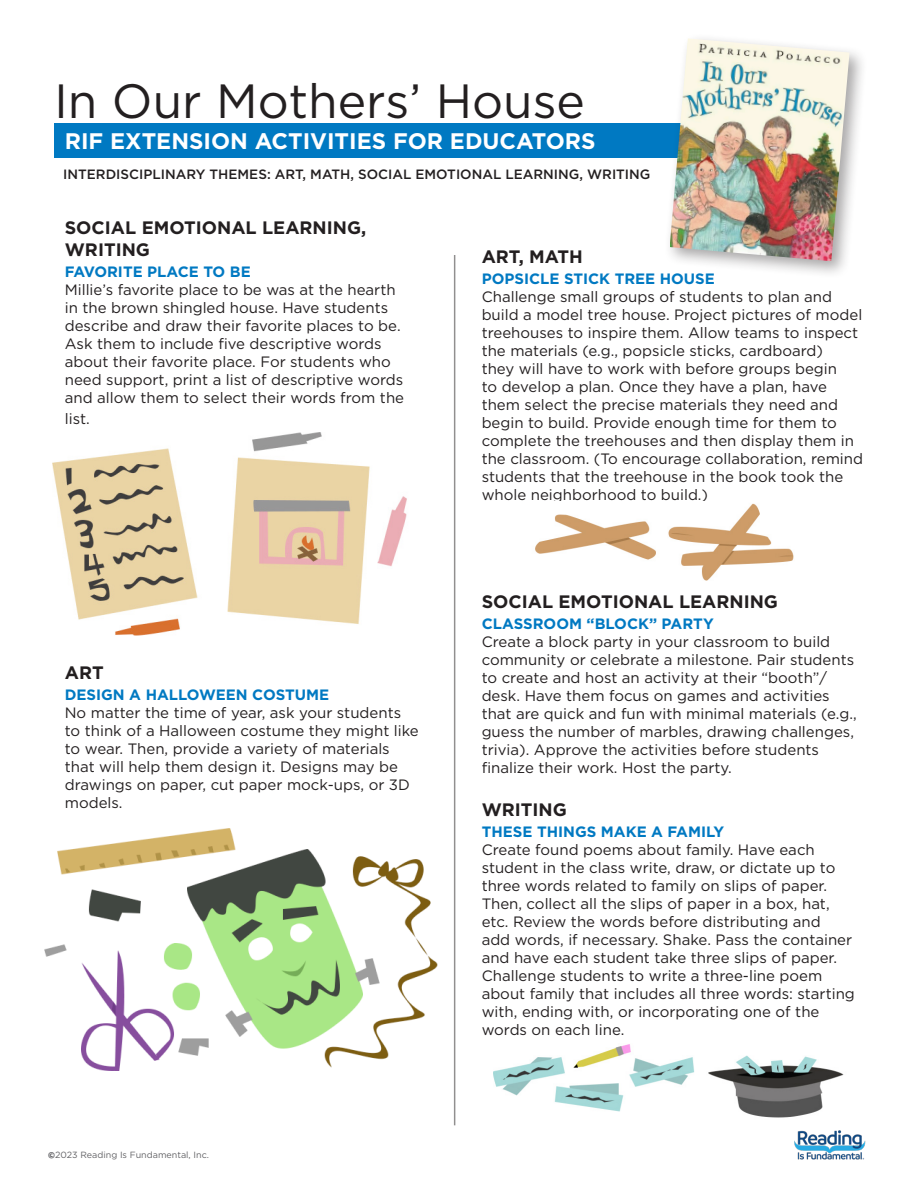
<style>
.page{position:relative;width:918px;height:1188px;background:#fff}
.page>*{position:absolute;margin:0;border:0;box-sizing:border-box;transform-origin:0 0}
.t1{font:48px "Gotham";color:#231f20}
.t2{font:700 22.5px "Gotham";color:#fff}
.t3{font:700 18px/21.6px "Gotham";color:#231f20}
.t4{font:15px/18px "Gotham";color:#231f20}
.t5{font:700 15px "Gotham";color:#0079c2}
.t6{font:500 13.5px "Gotham";color:#231f20}
.t7{font:9px "Gotham";color:#636366}
.s1{font-family:"Branding";font-weight:700}
</style>
<div class="page">
<img style="left:493px;top:1044px;width:351px;height:74px">
<img style="left:52px;top:433px;width:355px;height:203px">
<div style="left:54px;top:123px;width:627px;height:35px;background:#0079c2"></div>
<hr style="left:454px;top:255px;width:1px;height:870px;background:#231f20">
<img style="left:794px;top:1130px;width:72px;height:30px">
<div style="left:664px;top:33px;width:203px;height:246px;background:#231f20;opacity:.4"></div>
<img style="left:670px;top:38px;width:180px;height:223px">
<img style="left:535px;top:503px;width:259px;height:78px">
<img style="left:44px;top:828px;width:394px;height:243px">
<p class="t1" style="left:54px;top:70px;width:533px">In Our Mothers’ House</p>
<p class="t2" style="left:65px;top:126px;width:532px">RIF EXTENSION ACTIVITIES FOR EDUCATORS</p>
<p class="t6" style="left:63px;top:166px;width:589px">INTERDISCIPLINARY THEMES: ART, MATH, SOCIAL EMOTIONAL LEARNING, WRITING</p>
<p class="t3" style="left:65px;top:217px;width:303px">SOCIAL EMOTIONAL LEARNING,<br>WRITING</p>
<p class="t5" style="left:65px;top:261px;width:187px">FAVORITE PLACE TO BE</p>
<p class="t4" style="left:65px;top:280px;width:341px">Millie’s favorite place to be was at the hearth in the brown shingled house. Have students describe and draw their favorite places to be.<br>Ask them to include five descriptive words about their favorite place. For students who need support, print a list of descriptive words and allow them to select their words from the</p>
<p class="t4" style="left:65px;top:410px;width:26px">list.</p>
<p class="t3" style="left:65px;top:662px;width:40px">ART</p>
<p class="t5" style="left:65px;top:685px;width:266px">DESIGN A HALLOWEEN COSTUME</p>
<p class="t4" style="left:65px;top:704px;width:356px">No matter the time of year, ask your students to think of a Halloween costume they might like to wear. Then, provide a variety of materials that will help them design it. Designs may be drawings on paper, cut paper mock-ups, or 3D models.</p>
<p class="t7" style="left:48px;top:1149px;width:162px"><span class="s1">©</span>2023 Reading Is Fundamental, Inc.</p>
<p class="t3" style="left:482px;top:246px;width:103px">ART, MATH</p>
<p class="t5" style="left:482px;top:269px;width:235px">POPSICLE STICK TREE HOUSE</p>
<p class="t4" style="left:482px;top:287px;width:383px">Challenge small groups of students to plan and build a model tree house. Project pictures of model treehouses to inspire them. Allow teams to inspect the materials (e.g., popsicle sticks, cardboard)<br>they will have to work with before groups begin<br>to develop a plan. Once they have a plan, have them select the precise materials they need and begin to build. Provide enough time for them to complete the treehouses and then display them in the classroom. (To encourage collaboration, remind students that the treehouse in the book took the whole neighborhood to build.)</p>
<p class="t3" style="left:482px;top:591px;width:298px">SOCIAL EMOTIONAL LEARNING</p>
<p class="t5" style="left:482px;top:614px;width:234px">CLASSROOM “BLOCK” PARTY</p>
<p class="t4" style="left:482px;top:632px;width:377px">Create a block party in your classroom to build community or celebrate a milestone. Pair students to create and host an activity at their “booth”/ desk. Have them focus on games and activities that are quick and fun with minimal materials (e.g., guess the number of marbles, drawing challenges, trivia). Approve the activities before students finalize their work. Host the party.</p>
<p class="t3" style="left:482px;top:799px;width:87px">WRITING</p>
<p class="t5" style="left:482px;top:822px;width:244px">THESE THINGS MAKE A FAMILY</p>
<p class="t4" style="left:482px;top:840px;width:375px">Create found poems about family. Have each student in the class write, draw, or dictate up to three words related to family on slips of paper.<br>Then, collect all the slips of paper in a box, hat, etc. Review the words before distributing and<br>add words, if necessary. Shake. Pass the container and have each student take three slips of paper.<br>Challenge students to write a three-line poem about family that includes all three words: starting with, ending with, or incorporating one of the words on each line.</p>
</div>
